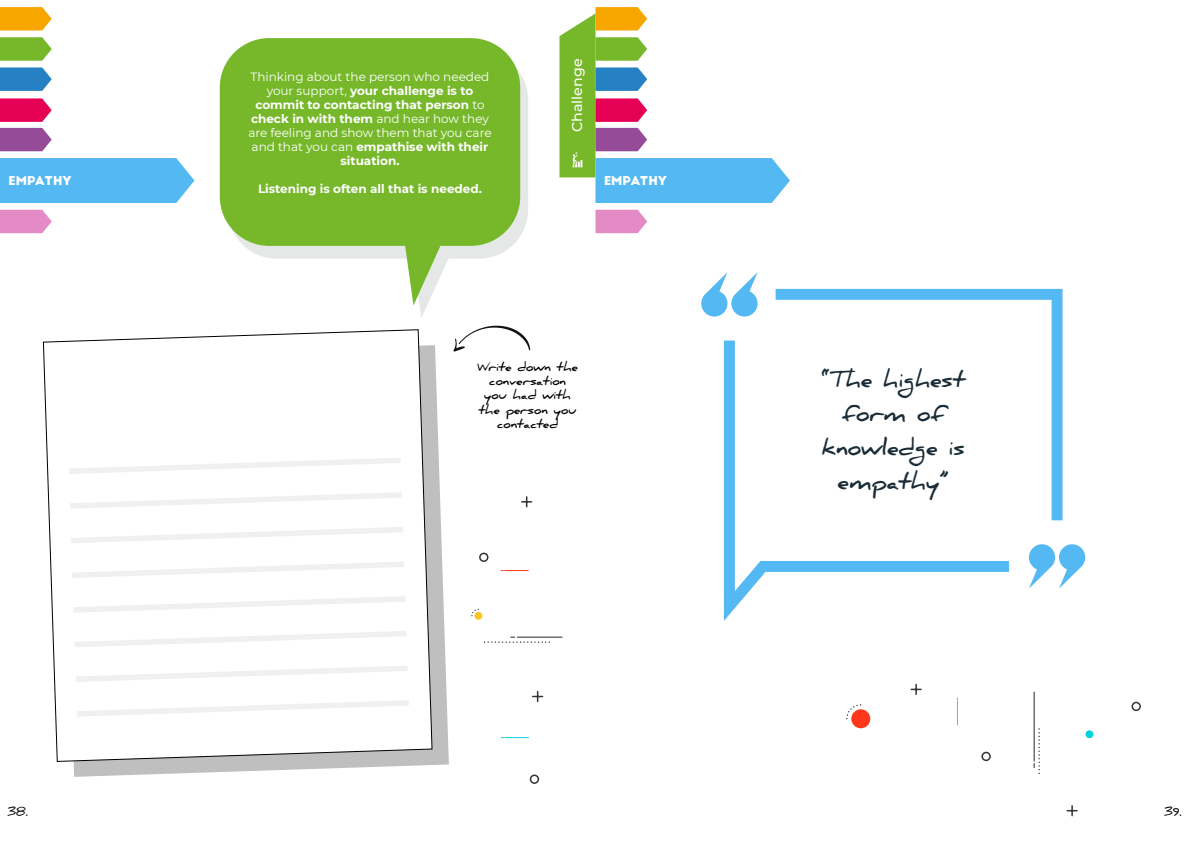
<style>
.page{position:relative;width:1191px;height:842px;background:#fff}
.page>*{position:absolute;margin:0;border:0;box-sizing:border-box;transform-origin:0 0}
.t1{font:700 22px/34px "Daniel";color:#1a2c37;text-align:center}
.t2{font:500 14.2px "Montserrat";color:#fff}
.t3{font:12px/14px "Montserrat";color:#fff;text-align:center}
.t4{font:700 12px/14.4px "Daniel";color:#000;text-align:center}
.t5{font:700 12px "Montserrat";color:#fff}
.t6{font:12px "Big John";color:#fff}
.s1{font-weight:700}
</style>
<div class="page">
<svg style="left:73px;top:345px;width:376px;height:432px;fill:#bfbfbf"></svg>
<svg style="left:43px;top:329px;width:389px;height:433px"></svg>
<svg style="left:69px;top:457px;width:332px;height:17px"></svg>
<svg style="left:70px;top:492px;width:332px;height:17px"></svg>
<svg style="left:71px;top:527px;width:332px;height:16px"></svg>
<svg style="left:72px;top:561px;width:332px;height:17px"></svg>
<svg style="left:73px;top:596px;width:332px;height:17px"></svg>
<svg style="left:75px;top:631px;width:331px;height:16px"></svg>
<svg style="left:76px;top:665px;width:332px;height:17px"></svg>
<svg style="left:77px;top:700px;width:332px;height:17px"></svg>
<svg style="left:453px;top:326px;width:77px;height:26px"></svg>
<svg style="left:413px;top:74px;width:115px;height:244px"></svg>
<svg style="left:220px;top:38px;width:300px;height:267px;fill:#76b82a"></svg>
<hr style="left:517px;top:637px;width:45px;height:1px;background:#333">
<svg style="left:471px;top:496px;width:78px;height:288px"></svg>
<svg style="left:910px;top:683px;width:231px;height:134px"></svg>
<div style="left:1085px;top:730px;width:8px;height:8px;background:#00d1de;border-radius:50%"></div>
<div style="left:851px;top:709px;width:19px;height:19px;background:#ff381c;border-radius:50%"></div>
<svg style="left:846px;top:704px;width:16px;height:16px"></svg>
<div style="left:0;top:158px;width:194px;height:45px;background:#54b8f2"></div>
<svg style="left:0;top:37px;width:52px;height:24px"></svg>
<svg style="left:0;top:7px;width:52px;height:24px"></svg>
<svg style="left:0;top:67px;width:52px;height:24px"></svg>
<svg style="left:0;top:98px;width:52px;height:24px"></svg>
<svg style="left:0;top:128px;width:52px;height:23px"></svg>
<svg style="left:0;top:210px;width:52px;height:23px"></svg>
<svg style="left:559px;top:7px;width:231px;height:196px"></svg>
<svg style="left:595px;top:210px;width:52px;height:23px"></svg>
<svg style="left:724px;top:341px;width:285px;height:280px"></svg>
<svg style="left:775px;top:289px;width:287px;height:231px"></svg>
<svg style="left:701px;top:272px;width:56px;height:45px"></svg>
<svg style="left:1029px;top:544px;width:56px;height:45px"></svg>
<p class="t2" style="left:567px;top:132px;width:75px;rotate:-90deg">Challenge</p>
<p class="t3" style="left:248px;top:69px;width:245px">Thinking about the person who needed your support, <span class="s1">your challenge is to commit to contacting that person</span> to <span class="s1">check in with them</span> and hear how they are feeling and show them that you care and that you can <span class="s1">empathise with their situation.</span></p>
<p class="t5" style="left:258px;top:180px;width:225px">Listening is often all that is needed.</p>
<p class="t6" style="left:9px;top:175px;width:65px">EMPATHY</p>
<p class="t6" style="left:604px;top:175px;width:65px">EMPATHY</p>
<p class="t4" style="left:8px;top:804px;width:22px">38.</p>
<p class="t4" style="left:477px;top:359px;width:102px">Write down the conversation you had with the person you contacted</p>
<h1 class="t1" style="left:821px;top:362px;width:145px">“The highest form of knowledge is empathy”</h1>
<p class="t4" style="left:1164px;top:804px;width:19px">39.</p>
</div>
